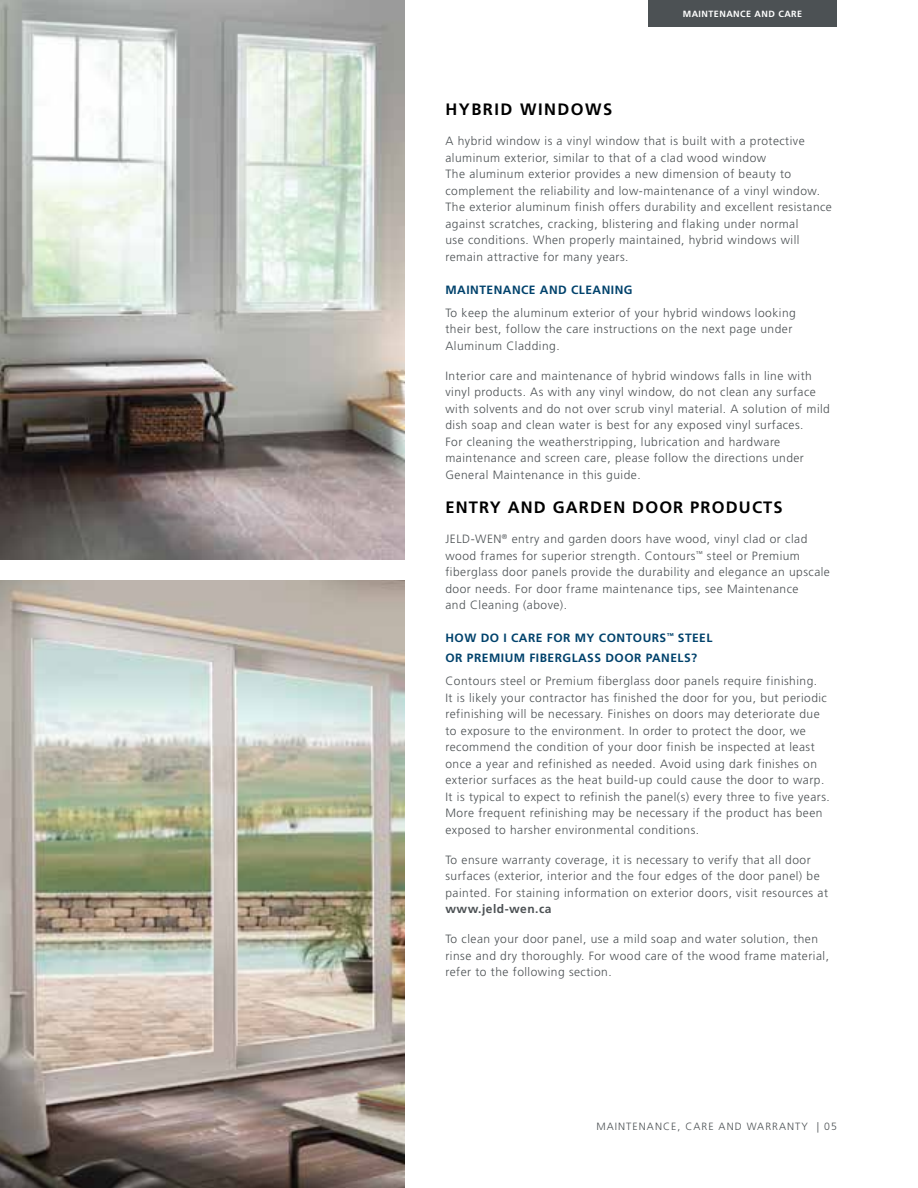
<style>
.page{position:relative;width:918px;height:1188px;background:#fff}
.page>*{position:absolute;margin:0;border:0;box-sizing:border-box;transform-origin:0 0}
.t1{font:700 16.5px "Frutiger LT Std";letter-spacing:.07em;color:#000}
.t2{font:700 16.5px "Frutiger LT Std";letter-spacing:.09em;color:#000}
.t3{font:300 12px/16.5px "Frutiger LT Std";letter-spacing:.04em;color:#4c5154}
.t4{font:700 12px/19.5px "Frutiger LT Std";letter-spacing:.04em;color:#00426c}
.t5{font:700 12px "Frutiger LT Std";letter-spacing:.04em;color:#4c5154}
.t6{font:300 10.5px "Frutiger LT Std";letter-spacing:.1em;color:#4c5154}
.t7{font:700 9px "Frutiger LT Std";letter-spacing:.05em;color:#fff}
</style>
<div class="page">
<img style="left:0;top:580px;width:405px;height:608px">
<img style="left:0;top:0;width:405px;height:560px">
<div style="left:648px;top:0;width:189px;height:27px;background:#4c5154"></div>
<p class="t7" style="left:683px;top:8px;width:121px">MAINTENANCE AND CARE</p>
<h1 class="t2" style="left:446px;top:100px;width:168px">HYBRID WINDOWS</h1>
<p class="t3" style="left:446px;top:133px;width:388px">A hybrid window is a vinyl window that is built with a protective aluminum exterior, similar to that of a clad wood window<br>The aluminum exterior provides a new dimension of beauty to complement the reliability and low-maintenance of a vinyl window.<br>The exterior aluminum finish offers durability and excellent resistance against scratches, cracking, blistering and flaking under normal<br>use conditions. When properly maintained, hybrid windows will remain attractive for many years.</p>
<p class="t4" style="left:446px;top:280px;width:189px">MAINTENANCE AND CLEANING</p>
<p class="t3" style="left:446px;top:305px;width:352px">To keep the aluminum exterior of your hybrid windows looking their best, follow the care instructions on the next page under<br>Aluminum Cladding.</p>
<p class="t3" style="left:446px;top:368px;width:386px">Interior care and maintenance of hybrid windows falls in line with vinyl products. As with any vinyl window, do not clean any surface with solvents and do not over scrub vinyl material. A solution of mild dish soap and clean water is best for any exposed vinyl surfaces.<br>For cleaning the weatherstripping, lubrication and hardware maintenance and screen care, please follow the directions under General Maintenance in this guide.</p>
<h1 class="t1" style="left:446px;top:498px;width:339px">ENTRY AND GARDEN DOOR PRODUCTS</h1>
<p class="t3" style="left:445px;top:531px;width:386px">JELD-WEN<sup>®</sup> entry and garden doors have wood, vinyl clad or clad wood frames for superior strength. Contours<sup>™</sup> steel or Premium fiberglass door panels provide the durability and elegance an upscale door needs. For door frame maintenance tips, see Maintenance<br>and Cleaning (above).</p>
<p class="t4" style="left:446px;top:628px;width:268px">HOW DO I CARE FOR MY CONTOURS<sup>™</sup> STEEL<br>OR PREMIUM FIBERGLASS DOOR PANELS?</p>
<p class="t3" style="left:446px;top:673px;width:386px">Contours steel or Premium fiberglass door panels require finishing.<br>It is likely your contractor has finished the door for you, but periodic refinishing will be necessary. Finishes on doors may deteriorate due to exposure to the environment. In order to protect the door, we recommend the condition of your door finish be inspected at least once a year and refinished as needed. Avoid using dark finishes on exterior surfaces as the heat build-up could cause the door to warp.<br>It is typical to expect to refinish the panel(s) every three to five years.<br>More frequent refinishing may be necessary if the product has been exposed to harsher environmental conditions.</p>
<p class="t3" style="left:446px;top:851px;width:384px">To ensure warranty coverage, it is necessary to verify that all door surfaces (exterior, interior and the four edges of the door panel) be painted. For staining information on exterior doors, visit resources at</p>
<p class="t5" style="left:446px;top:902px;width:108px">www.jeld-wen.ca</p>
<p class="t3" style="left:446px;top:931px;width:385px">To clean your door panel, use a mild soap and water solution, then rinse and dry thoroughly. For wood care of the wood frame material, refer to the following section.</p>
<p class="t6" style="left:596px;top:1120px;width:242px">MAINTENANCE, CARE AND WARRANTY | 05</p>
</div>
